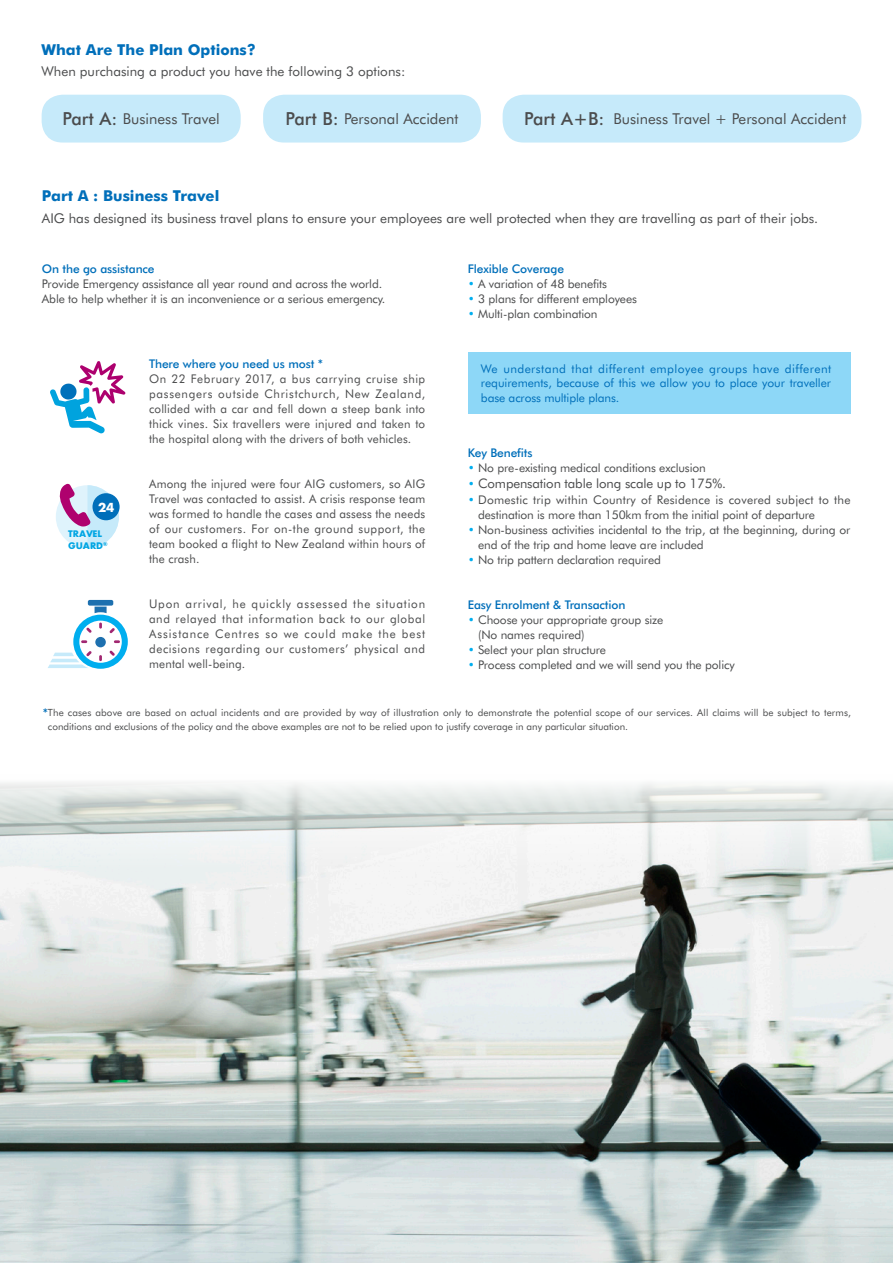
<style>
.page{position:relative;width:893px;height:1263px;background:#fff}
.page>*{position:absolute;margin:0;border:0;box-sizing:border-box;transform-origin:0 0}
.main_text{font:500 18px "AIG Futura";color:#4b4c4d}
.main_text-2{font:15px "AIG Futura";color:#4b4c4d}
.heading{font:700 15px "AIG Futura";color:#006fba}
.t1{font:700 13.65px "Futura PT";color:#fff}
.main_text-3{font:13.5px "AIG Futura";color:#4b4c4d}
.main_text_NEW{font:13.2px "AIG Futura";letter-spacing:-.01em;color:#4b4c4d}
.main_text_NEW-2{font:12px/15px "AIG Futura";letter-spacing:-.01em;color:#4b4c4d;text-align:justify}
.main_text_NEW-3{font:12px/14.4px "AIG Futura";letter-spacing:-.005em;color:#006fba;text-align:justify}
.main_text_NEW-4{font:12px/15px "AIG Futura";letter-spacing:.02em;color:#4b4c4d}
.main_text_NEW-5{font:500 12px "AIG Futura";letter-spacing:-.01em;color:#006fba}
.main_text-4{font:9.9px/14px "AIG Futura";letter-spacing:.01em;color:#4b4c4d}
.t2{font:700 9.9px/12px "Futura PT";color:#00a5e3}
.s1{font-weight:500;font-size:18px}
.s2{color:#00aeef}
.s3{font-size:12px;color:#00aeef}
.s4{font-weight:500;font-size:12px;color:#006fba}
</style>
<div class="page">
<img style="left:0;top:782px;width:893px;height:481px">
<div style="left:468px;top:352px;width:382px;height:62px;background:#8dd7f7"></div>
<svg style="left:59px;top:483px;width:60px;height:65px"></svg>
<div style="left:93px;top:493px;width:27px;height:27px;background:#006fba;border-radius:50%"></div>
<div style="left:88px;top:600px;width:25px;height:6px;background:#1d70af;border-radius:2px"></div>
<svg style="left:48px;top:607px;width:80px;height:62px"></svg>
<svg style="left:50px;top:361px;width:76px;height:73px"></svg>
<div style="left:42px;top:95px;width:199px;height:48px;background:#c6eafa;border-radius:21px"></div>
<div style="left:263px;top:95px;width:218px;height:48px;background:#c6eafa;border-radius:21px"></div>
<div style="left:503px;top:95px;width:358px;height:48px;background:#c6eafa;border-radius:21px"></div>
<p class="heading" style="left:42px;top:41px;width:216px">What Are The Plan Options?</p>
<p class="main_text-3" style="left:42px;top:63px;width:365px">When purchasing a product you have the following 3 options:</p>
<p class="main_text-2" style="left:62px;top:109px;width:159px"><span class="s1">Part A:</span> Business Travel</p>
<p class="main_text-2" style="left:286px;top:109px;width:174px"><span class="s1">Part B:</span> Personal Accident</p>
<p class="main_text" style="left:524px;top:108px;width:82px">Part A+B:</p>
<p class="main_text-2" style="left:613px;top:109px;width:234px">Business Travel + Personal Accident</p>
<p class="heading" style="left:42px;top:187px;width:179px">Part A : Business Travel</p>
<p class="main_text-3" style="left:42px;top:209px;width:778px">AIG has designed its business travel plans to ensure your employees are well protected when they are travelling as part of their jobs.</p>
<p class="main_text_NEW-5" style="left:42px;top:261px;width:114px">On the go assistance</p>
<p class="main_text_NEW-2" style="left:42px;top:276px;width:342px">Provide Emergency assistance all year round and across the world.</p>
<p class="main_text_NEW-2" style="left:42px;top:291px;width:345px">Able to help whether it is an inconvenience or a serious emergency.</p>
<p class="main_text_NEW-5" style="left:468px;top:261px;width:98px">Flexible Coverage</p>
<p class="main_text_NEW-2" style="left:468px;top:276px;width:141px"><span class="s2">•</span> A variation of 48 benefits</p>
<p class="main_text_NEW-2" style="left:468px;top:291px;width:171px"><span class="s2">•</span> 3 plans for different employees</p>
<p class="main_text_NEW-2" style="left:468px;top:306px;width:131px"><span class="s2">•</span> Multi-plan combination</p>
<p class="t1" style="left:98px;top:499px;width:18px">24</p>
<p class="t2" style="left:68px;top:528px;width:41px">TRAVEL<br>GUARD<sup>®</sup></p>
<p class="main_text_NEW-5" style="left:149px;top:356px;width:175px">There where you need us most *</p>
<p class="main_text_NEW-2" style="left:149px;top:371px;width:278px">On 22 February 2017, a bus carrying cruise ship passengers outside Christchurch, New Zealand, collided with a car and fell down a steep bank into thick vines. Six travellers were injured and taken to the hospital along with the drivers of both vehicles.</p>
<p class="main_text_NEW-2" style="left:149px;top:476px;width:278px">Among the injured were four AIG customers, so AIG Travel was contacted to assist. A crisis response team was formed to handle the cases and assess the needs of our customers. For on-the ground support, the team booked a flight to New Zealand within hours of the crash.</p>
<p class="main_text_NEW-2" style="left:149px;top:596px;width:278px">Upon arrival, he quickly assessed the situation and relayed that information back to our global Assistance Centres so we could make the best decisions regarding our customers’ physical and mental well-being.</p>
<p class="main_text_NEW-3" style="left:481px;top:361px;width:352px">We understand that different employee groups have different requirements, because of this we allow you to place your traveller base across multiple plans.</p>
<p class="main_text_NEW-5" style="left:468px;top:445px;width:66px">Key Benefits</p>
<p class="main_text_NEW-2" style="left:468px;top:460px;width:240px"><span class="s2">•</span> No pre-existing medical conditions exclusion</p>
<p class="main_text_NEW" style="left:468px;top:475px;width:260px"><span class="s3">•</span> Compensation table long scale up to 175%.</p>
<p class="main_text_NEW-4" style="left:478px;top:492px;width:374px;text-indent:-10px"><span class="s2">•</span> Domestic trip within Country of Residence is covered subject to the destination is more than 150km from the initial point of departure</p>
<p class="main_text_NEW-2" style="left:478px;top:522px;width:374px;text-indent:-10px"><span class="s2">•</span> Non-business activities incidental to the trip, at the beginning, during or end of the trip and home leave are included</p>
<p class="main_text_NEW-2" style="left:468px;top:552px;width:195px"><span class="s2">•</span> No trip pattern declaration required</p>
<p class="main_text_NEW-5" style="left:468px;top:598px;width:159px">Easy Enrolment &amp; Transaction</p>
<p class="main_text_NEW-2" style="left:468px;top:612px;width:197px"><span class="s2">•</span> Choose your appropriate group size</p>
<p class="main_text_NEW-2" style="left:478px;top:627px;width:108px">(No names required)</p>
<p class="main_text_NEW-2" style="left:468px;top:642px;width:140px"><span class="s2">•</span> Select your plan structure</p>
<p class="main_text_NEW-2" style="left:468px;top:657px;width:268px"><span class="s2">•</span> Process completed and we will send you the policy</p>
<p class="main_text-4" style="left:48px;top:705px;width:804px;text-indent:-5px"><span class="s4">*</span>The cases above are based on actual incidents and are provided by way of illustration only to demonstrate the potential scope of our services. All claims will be subject to terms, conditions and exclusions of the policy and the above examples are not to be relied upon to justify coverage in any particular situation.</p>
</div>
